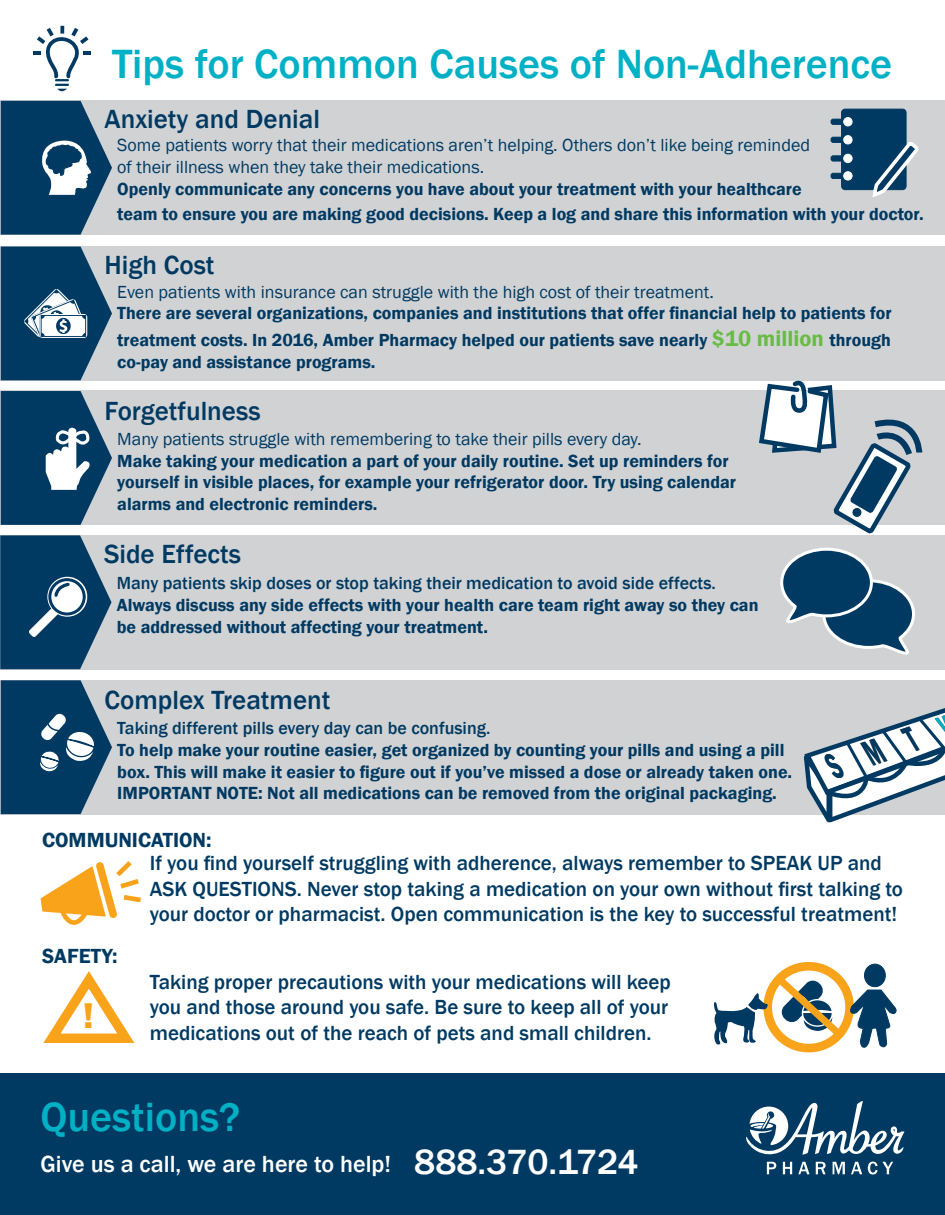
<style>
.page{position:relative;width:945px;height:1215px;background:#fff}
.page>*{position:absolute;margin:0;border:0;box-sizing:border-box;transform-origin:0 0}
.t1{font:500 42px "Franklin Gothic";color:#00b0c5}
.t2{font:600 36.75px "Franklin Gothic";color:#f9a31b;scale:1.1 1}
.t3{font:500 36px "Franklin Gothic";color:#fff}
.t4{font:500 27px "Franklin Gothic";color:#003a62}
.t5{font:500 24px "Franklin Gothic";color:#fff}
.t6{font:500 21px/25.2px "Franklin Gothic";color:#003a62}
.t7{font:600 21px "Franklin Gothic";color:#003a62}
.t8{font:600 18px/21.6px "Franklin Gothic";color:#003a62}
.t9{font:18px/21.6px "Franklin Gothic";color:#003a62}
.t10{font:500 18px "Franklin Gothic";color:#003a62}
.s1{font-size:22.5px;color:#68bc45}
.s2{font-weight:400}
.s3{font-weight:500}
</style>
<div class="page">
<div style="left:1px;top:1074px;width:944px;height:141px;background:#003a62"></div>
<svg style="left:746px;top:1101px;width:158px;height:54px"></svg>
<svg style="left:767px;top:1162px;width:9px;height:12px"></svg>
<svg style="left:783px;top:1162px;width:9px;height:12px"></svg>
<svg style="left:798px;top:1162px;width:12px;height:12px"></svg>
<svg style="left:816px;top:1162px;width:10px;height:12px"></svg>
<svg style="left:833px;top:1162px;width:12px;height:12px"></svg>
<svg style="left:851px;top:1162px;width:11px;height:12px"></svg>
<svg style="left:868px;top:1162px;width:25px;height:12px"></svg>
<svg style="left:40px;top:861px;width:101px;height:64px"></svg>
<div style="left:0;top:100px;width:945px;height:135px;background:#d1d2d4"></div>
<svg style="left:1px;top:101px;width:111px;height:134px;background:#315f7e"></svg>
<div style="left:842px;top:109px;width:64px;height:81px;background:#003a62;border-radius:4px"></div>
<div style="left:841px;top:109px;width:65px;height:81px;border:1px solid #003a62;border-radius:4px"></div>
<div style="left:831px;top:137px;width:14px;height:5px;background:#003a62;border-radius:2px"></div>
<div style="left:831px;top:137px;width:14px;height:6px;border:1px solid #003a62;border-radius:2px"></div>
<div style="left:831px;top:119px;width:14px;height:5px;background:#003a62;border-radius:2px"></div>
<div style="left:831px;top:119px;width:14px;height:6px;border:1px solid #003a62;border-radius:2px"></div>
<div style="left:831px;top:156px;width:14px;height:5px;background:#003a62;border-radius:2px"></div>
<div style="left:831px;top:155px;width:14px;height:6px;border:1px solid #003a62;border-radius:2px"></div>
<div style="left:831px;top:173px;width:14px;height:6px;background:#003a62;border-radius:2px"></div>
<div style="left:831px;top:173px;width:14px;height:6px;border:1px solid #003a62;border-radius:2px"></div>
<div style="left:844px;top:118px;width:8px;height:8px;background:#fff;border-radius:50%"></div>
<div style="left:843px;top:117px;width:9px;height:9px;border:1px solid #fff;border-radius:50%"></div>
<div style="left:844px;top:136px;width:8px;height:8px;background:#fff;border-radius:50%"></div>
<div style="left:843px;top:135px;width:9px;height:9px;border:1px solid #fff;border-radius:50%"></div>
<div style="left:844px;top:154px;width:8px;height:9px;background:#fff;border-radius:50%"></div>
<div style="left:843px;top:154px;width:9px;height:9px;border:1px solid #fff;border-radius:50%"></div>
<div style="left:844px;top:172px;width:8px;height:8px;background:#fff;border-radius:50%"></div>
<div style="left:843px;top:171px;width:9px;height:9px;border:1px solid #fff;border-radius:50%"></div>
<svg style="left:871px;top:138px;width:48px;height:59px"></svg>
<div style="left:0;top:246px;width:945px;height:135px;background:#d1d2d4"></div>
<svg style="left:1px;top:247px;width:111px;height:133px;background:#366281"></svg>
<div style="left:0;top:390px;width:945px;height:135px;background:#d1d2d4"></div>
<svg style="left:1px;top:391px;width:111px;height:134px;background:#386482"></svg>
<div style="left:0;top:535px;width:945px;height:135px;background:#d1d2d4"></div>
<svg style="left:0;top:535px;width:112px;height:134px;background:#325f7e"></svg>
<div style="left:0;top:680px;width:945px;height:135px;background:#d1d2d4"></div>
<svg style="left:1px;top:680px;width:111px;height:134px;background:#2e5c7c"></svg>
<svg style="left:33px;top:26px;width:58px;height:65px"></svg>
<svg style="left:759px;top:380px;width:164px;height:154px"></svg>
<div style="left:763px;top:962px;width:91px;height:90px;border:9px solid #f9a31b;border-radius:50%"></div>
<div style="left:865px;top:964px;width:20px;height:23px;background:#003a62;border-radius:50%"></div>
<div style="left:864px;top:964px;width:21px;height:23px;border:1px solid #003a62;border-radius:50%"></div>
<svg style="left:714px;top:967px;width:183px;height:83px"></svg>
<svg style="left:43px;top:971px;width:92px;height:72px"></svg>
<svg style="left:780px;top:547px;width:135px;height:108px"></svg>
<svg style="left:803px;top:708px;width:142px;height:115px"></svg>
<p class="t1" style="left:112px;top:38px;width:782px">Tips for Common Causes of Non-Adherence</p>
<p class="t4" style="left:105px;top:103px;width:217px">Anxiety and Denial</p>
<p class="t9" style="left:117px;top:135px;width:694px">Some patients worry that their medications aren’t helping. Others don’t like being reminded of their illness when they take their medications.</p>
<p class="t8" style="left:117px;top:176px;width:808px;line-height:25.2px">Openly communicate any concerns you have about your treatment with your healthcare<br>team to ensure you are making good decisions. Keep a log and share this information with your doctor.</p>
<p class="t4" style="left:105px;top:248px;width:112px">High Cost</p>
<p class="t9" style="left:117px;top:281px;width:598px">Even patients with insurance can struggle with the high cost of their treatment.</p>
<p class="t8" style="left:117px;top:300px;width:776px;line-height:27px">There are several organizations, companies and institutions that offer financial help to patients for treatment costs. In 2016, Amber Pharmacy helped our patients save nearly <span class="s1">$10 million</span> through</p>
<p class="t8" style="left:117px;top:351px;width:260px">co-pay and assistance programs.</p>
<p class="t4" style="left:105px;top:394px;width:158px">Forgetfulness</p>
<p class="t8" style="left:117px;top:428px;width:620px"><span class="s2">Many patients struggle with remembering to take their pills every day.<br></span>Make taking your medication a part of your daily routine. Set up reminders for yourself in visible places, for example your refrigerator door. Try using calendar alarms and electronic reminders.</p>
<p class="t4" style="left:104px;top:537px;width:139px">Side Effects</p>
<p class="t8" style="left:117px;top:573px;width:643px"><span class="s3">Many patients skip doses or stop taking their medication to avoid side effects.<br></span>Always discuss any side effects with your health care team right away so they can be addressed without affecting your treatment.</p>
<p class="t9" style="left:123px;top:281px;width:709px">Even patients with insurance can struggle with the high costs associated with their treatment.</p>
<p class="t4" style="left:105px;top:683px;width:228px">Complex Treatment</p>
<p class="t10" style="left:117px;top:717px;width:375px">Taking different pills every day can be confusing.</p>
<p class="t8" style="left:117px;top:739px;width:676px">To help make your routine easier, get organized by counting your pills and using a pill box. This will make it easier to figure out if you’ve missed a dose or already taken one.<br>IMPORTANT NOTE: Not all medications can be removed from the original packaging.</p>
<p class="t7" style="left:42px;top:827px;width:171px">COMMUNICATION:</p>
<p class="t7" style="left:42px;top:943px;width:77px">SAFETY:</p>
<h2 class="t2" style="left:83px;top:993px;width:12px">!</h2>
<p class="t6" style="left:150px;top:851px;width:755px">If you find yourself struggling with adherence, always remember to SPEAK UP and<br>ASK QUESTIONS. Never stop taking a medication on your own without first talking to your doctor or pharmacist. Open communication is the key to successful treatment!</p>
<p class="t6" style="left:150px;top:970px;width:523px">Taking proper precautions with your medications will keep you and those around you safe. Be sure to keep all of your medications out of the reach of pets and small children.</p>
<p class="t1" style="left:40px;top:1091px;width:201px">Questions?</p>
<p class="t5" style="left:40px;top:1149px;width:352px">Give us a call, we are here to help!</p>
<p class="t3" style="left:414px;top:1139px;width:226px">888.370.1724</p>
</div>
